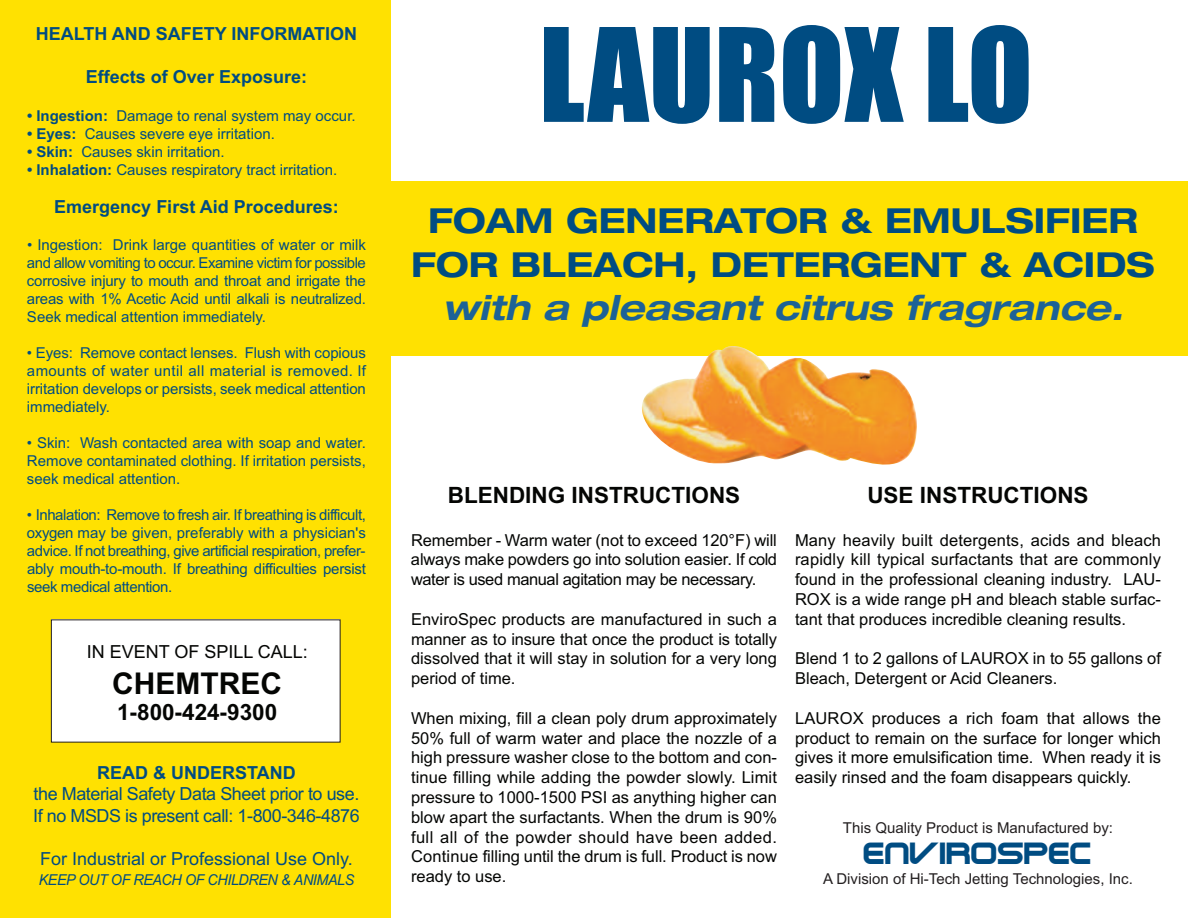
<style>
.page{position:relative;width:1188px;height:918px;background:#fff}
.page>*{position:absolute;margin:0;border:0;box-sizing:border-box;transform-origin:0 0}
.t1{font:120px "Impact";color:#004c82}
.t2{font:700 expanded 34.5px/43.5px "Helvetica Neue";color:#004c82;text-align:center}
.t3{font:italic 700 expanded 34.5px "Helvetica Neue";color:#1d6296}
.t4{font:33px "Terminator Two";color:#004c82}
.t5{font:700 30px "Arial";color:#040503}
.t6{font:700 22.5px "Arial";color:#040503}
.t7{font:700 18px "Arial";color:#004c82}
.t8{font:18px/21.6px "Arial";letter-spacing:-.025em;color:#004c82}
.t9{font:18px "Arial";color:#004c82}
.t10{font:18px "Arial";color:#040503}
.t11{font:16.5px/19.8px "Arial";color:#040503;text-align:justify}
.t12{font:15px/18px "Arial";color:#004c82;text-align:justify}
.t13{font:15px "Arial";color:#231f20}
.t14{font:italic 15px "Arial";letter-spacing:-.025em;color:#004c82;scale:.95 1}
.s1{font-weight:700}
</style>
<div class="page">
<div style="left:378px;top:181px;width:810px;height:175px;background:#ffe101"></div>
<div style="left:0;top:0;width:392px;height:918px;background:#ffe101"></div>
<div style="left:51px;top:620px;width:289px;height:122px;background:#fff"></div>
<img style="left:641px;top:346px;width:276px;height:119px">
<p class="t7" style="left:36px;top:23px;width:323px">HEALTH AND SAFETY INFORMATION</p>
<p class="t7" style="left:86px;top:67px;width:223px">Effects of Over Exposure:</p>
<p class="t12" style="left:27px;top:107px;width:330px"><span class="s1">• Ingestion:</span> Damage to renal system may occur.</p>
<p class="t12" style="left:27px;top:125px;width:249px"><span class="s1">• Eyes:</span> Causes severe eye irritation.</p>
<p class="t12" style="left:27px;top:143px;width:199px"><span class="s1">• Skin:</span> Causes skin irritation.</p>
<p class="t12" style="left:27px;top:161px;width:312px"><span class="s1">• Inhalation:</span> Causes respiratory tract irritation.</p>
<p class="t7" style="left:54px;top:196px;width:286px">Emergency First Aid Procedures:</p>
<p class="t12" style="left:27px;top:236px;width:341px">• Ingestion: Drink large quantities of water or milk and allow vomiting to occur. Examine victim for possible corrosive injury to mouth and throat and irrigate the areas with 1% Acetic Acid until alkali is neutralized.<br>Seek medical attention immediately.</p>
<p class="t12" style="left:27px;top:344px;width:341px">• Eyes: Remove contact lenses. Flush with copious amounts of water until all material is removed. If irritation develops or persists, seek medical attention immediately.</p>
<p class="t12" style="left:27px;top:434px;width:341px">• Skin: Wash contacted area with soap and water.<br>Remove contaminated clothing. If irritation persists, seek medical attention.</p>
<p class="t12" style="left:27px;top:506px;width:341px">• Inhalation: Remove to fresh air. If breathing is difficult, oxygen may be given, preferably with a physician's advice. If not breathing, give artificial respiration, prefer&shy;ably mouth-to-mouth. If breathing difficulties persist seek medical attention.</p>
<p class="t10" style="left:87px;top:642px;width:223px">IN EVENT OF SPILL CALL:</p>
<h3 class="t5" style="left:112px;top:667px;width:171px">CHEMTREC</h3>
<h3 class="t6" style="left:117px;top:699px;width:162px">1-800-424-9300</h3>
<p class="t7" style="left:97px;top:762px;width:200px">READ &amp; UNDERSTAND</p>
<p class="t8" style="left:33px;top:783px;width:328px">the Material Safety Data Sheet prior to use.<br>If no MSDS is present call: 1-800-346-4876</p>
<p class="t9" style="left:40px;top:849px;width:314px">For Industrial or Professional Use Only.</p>
<p class="t14" style="left:39px;top:871px;width:334px">KEEP OUT OF REACH OF CHILDREN &amp; ANIMALS</p>
<h1 class="t1" style="left:539px;top:10px;width:495px">LAUROX LO</h1>
<h2 class="t2" style="left:411px;top:203px;width:745px">FOAM GENERATOR &amp; EMULSIFIER<br>FOR BLEACH, DETERGENT &amp; ACIDS</h2>
<h2 class="t3" style="left:442px;top:296px;width:683px">with a pleasant citrus fragrance.</h2>
<h3 class="t6" style="left:448px;top:482px;width:294px">BLENDING INSTRUCTIONS</h3>
<p class="t11" style="left:411px;top:530px;width:368px">Remember - Warm water (not to exceed 120°F) will always make powders go into solution easier. If cold water is used manual agitation may be necessary.</p>
<p class="t11" style="left:411px;top:609px;width:367px">EnviroSpec products are manufactured in such a manner as to insure that once the product is totally dissolved that it will stay in solution for a very long period of time.</p>
<p class="t11" style="left:411px;top:708px;width:368px">When mixing, fill a clean poly drum approximately 50% full of warm water and place the nozzle of a high pressure washer close to the bottom and con&shy;tinue filling while adding the powder slowly. Limit pressure to 1000-1500 PSI as anything higher can blow apart the surfactants. When the drum is 90% full all of the powder should have been added.<br>Continue filling until the drum is full. Product is now ready to use.</p>
<h3 class="t6" style="left:867px;top:482px;width:223px">USE INSTRUCTIONS</h3>
<p class="t11" style="left:795px;top:530px;width:368px">Many heavily built detergents, acids and bleach rapidly kill typical surfactants that are commonly found in the professional cleaning industry. LAU-ROX is a wide range pH and bleach stable surfac&shy;tant that produces incredible cleaning results.</p>
<p class="t11" style="left:795px;top:649px;width:368px">Blend 1 to 2 gallons of LAUROX in to 55 gallons of<br>Bleach, Detergent or Acid Cleaners.</p>
<p class="t11" style="left:795px;top:708px;width:368px">LAUROX produces a rich foam that allows the product to remain on the surface for longer which gives it more emulsification time. When ready it is easily rinsed and the foam disappears quickly.</p>
<p class="t13" style="left:843px;top:819px;width:272px">This Quality Product is Manufactured by:</p>
<h3 class="t4" style="left:864px;top:836px;width:230px">ENVIROSPEC</h3>
<p class="t13" style="left:823px;top:870px;width:311px">A Division of Hi-Tech Jetting Technologies, Inc.</p>
</div>
